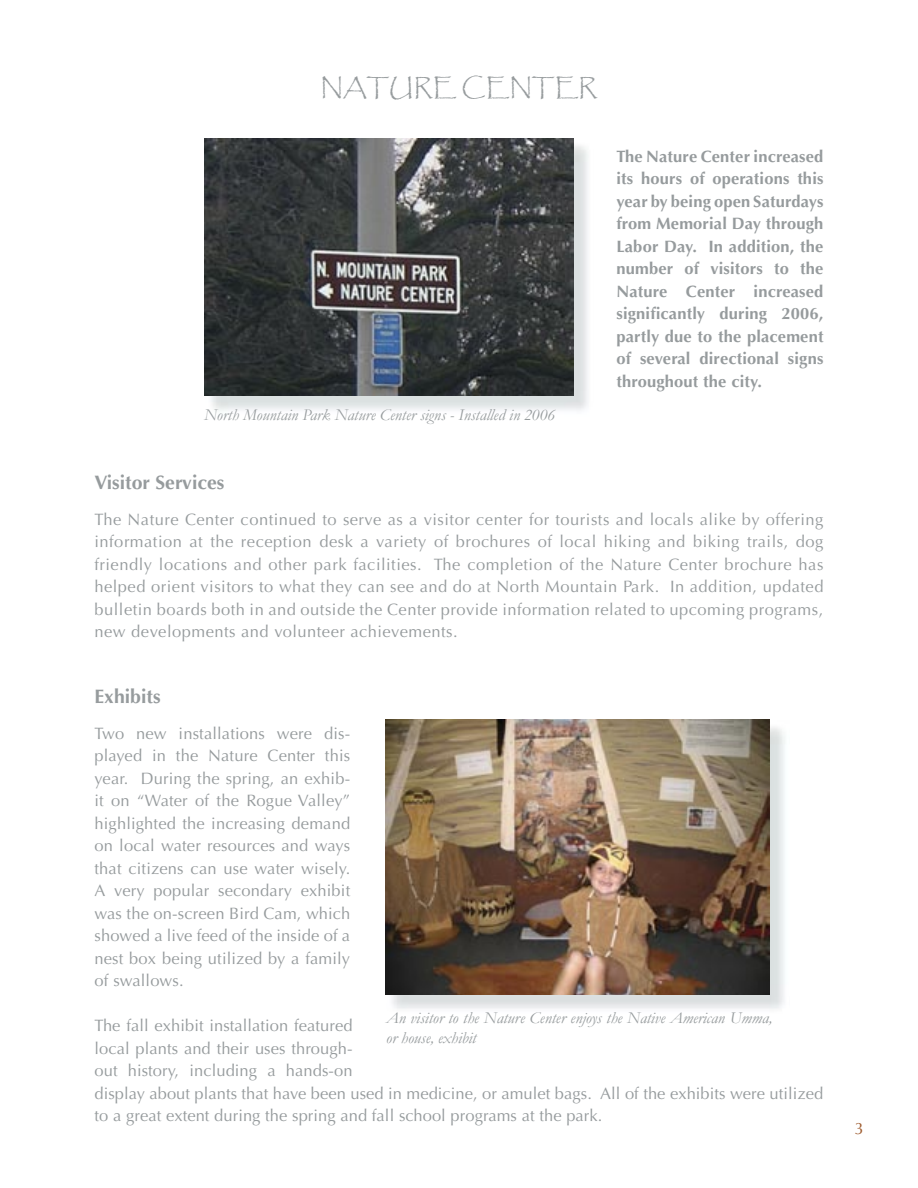
<style>
.page{position:relative;width:918px;height:1188px;background:#fff}
.page>*{position:absolute;margin:0;border:0;box-sizing:border-box;transform-origin:0 0}
.t1{font:24px "Papyrus";color:#969b9d}
.t2{font:700 19.5px "Optima";color:#969b9d}
.t3{font:16.5px/22.5px "Optima";letter-spacing:.005em;color:#969b9d;text-align:justify}
.t4{font:700 16.5px/22.5px "Optima";letter-spacing:.01em;color:#969b9d;text-align:justify}
.t5{font:italic 16.5px/19.8px "Garamond";color:#969b9d}
.t6{font:16.5px "Optima";color:#9e5b2e}
</style>
<div class="page">
<img style="left:205px;top:138px;width:369px;height:258px">
<img style="left:392px;top:721px;width:393px;height:288px">
<img style="left:386px;top:720px;width:383px;height:275px">
<h1 class="t1" style="left:321px;top:73px;width:278px">NATURE CENTER</h1>
<p class="t5" style="left:204px;top:405px;width:353px">North Mountain Park Nature Center signs - Installed in 2006</p>
<p class="t4" style="left:616px;top:145px;width:209px">The Nature Center increased its hours of operations this year by being open Saturdays from Memorial Day through Labor Day. In addition, the number of visitors to the Nature Center increased significantly during 2006, partly due to the placement of several directional signs throughout the city.</p>
<p class="t2" style="left:94px;top:471px;width:132px">Visitor Services</p>
<p class="t3" style="left:94px;top:508px;width:731px">The Nature Center continued to serve as a visitor center for tourists and locals alike by offering information at the reception desk a variety of brochures of local hiking and biking trails, dog friendly locations and other park facilities. The completion of the Nature Center brochure has helped orient visitors to what they can see and do at North Mountain Park. In addition, updated bulletin boards both in and outside the Center provide information related to upcoming programs, new developments and volunteer achievements.</p>
<p class="t2" style="left:94px;top:685px;width:68px">Exhibits</p>
<p class="t3" style="left:94px;top:722px;width:257px">Two new installations were dis&shy;played in the Nature Center this year. During the spring, an exhib&shy;it on “Water of the Rogue Valley” highlighted the increasing demand on local water resources and ways that citizens can use water wisely.<br>A very popular secondary exhibit was the on-screen Bird Cam, which showed a live feed of the inside of a nest box being utilized by a family of swallows.</p>
<p class="t3" style="left:94px;top:1015px;width:730px;text-align:left">The fall exhibit installation featured<br>local plants and their uses through-<br>out history, including a hands-on<br>display about plants that have been used in medicine, or amulet bags. All of the exhibits were utilized to a great extent during the spring and fall school programs at the park.</p>
<p class="t5" style="left:386px;top:1008px;width:388px">An visitor to the Nature Center enjoys the Native American Umma, or house, exhibit</p>
<p class="t6" style="left:855px;top:1119px;width:11px">3</p>
</div>
